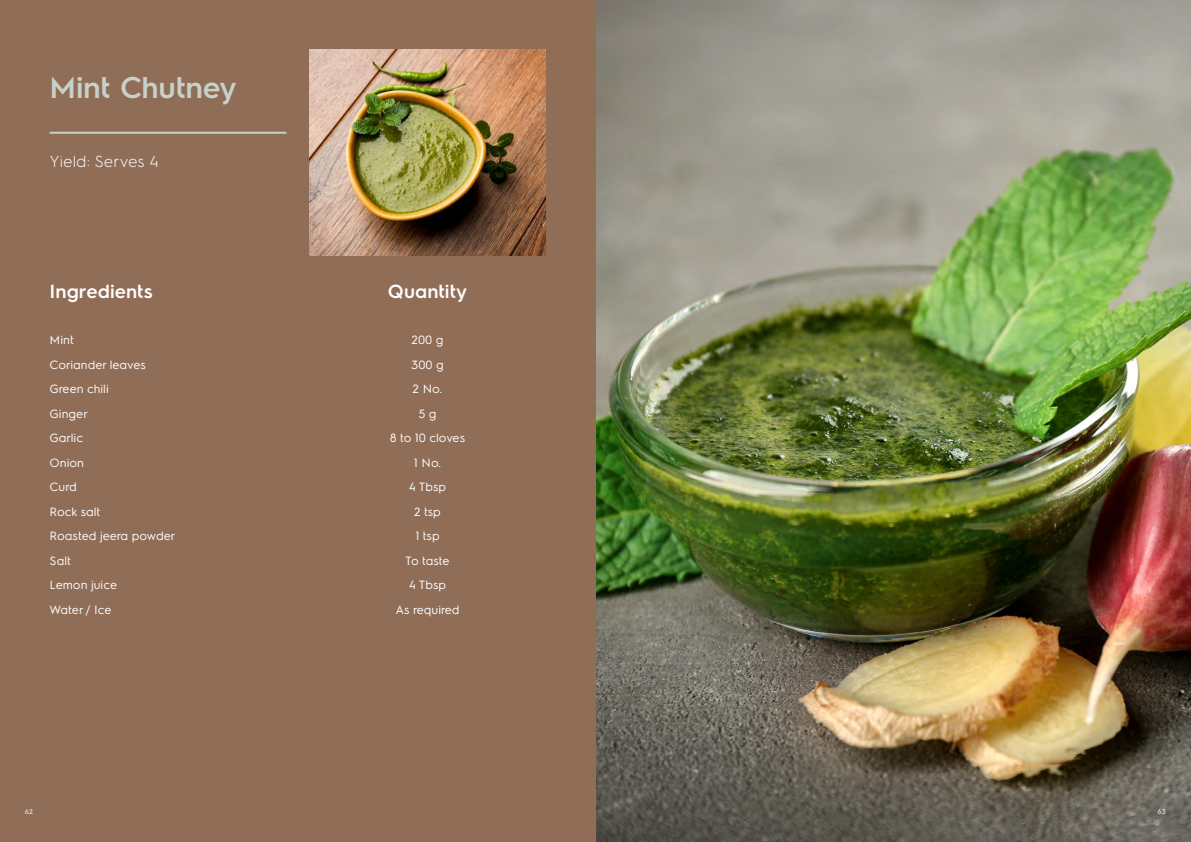
<style>
.page{position:relative;width:1191px;height:842px;background:#906d57}
.page>*{position:absolute;margin:0;border:0;box-sizing:border-box;transform-origin:0 0}
.t1{font:600 30px "Electrolux Sans";letter-spacing:-.01em;color:#c7d0c9}
.t2{font:600 19px "Electrolux Sans";letter-spacing:.005em;color:#fff}
.t3{font:300 16px "Electrolux Sans";color:#fff}
.t4{font:12px/24.5px "Electrolux Sans";color:#fff}
.t5{font:7px "Electrolux Sans";color:#fff}
</style>
<div class="page">
<hr style="left:50px;top:132px;width:236px;height:2px;background:#c7d0c9">
<img style="left:309px;top:50px;width:237px;height:206px">
<img style="left:596px;top:0;width:595px;height:842px">
<h1 class="t1" style="left:50px;top:67px;width:188px">Mint Chutney</h1>
<h3 class="t3" style="left:50px;top:151px;width:111px">Yield: Serves 4</h3>
<h2 class="t2" style="left:50px;top:278px;width:104px">Ingredients</h2>
<p class="t4" style="left:50px;top:327px;width:127px">Mint<br>Coriander leaves<br>Green chili<br>Ginger<br>Garlic<br>Onion<br>Curd<br>Rock salt<br>Roasted jeera powder<br>Salt<br>Lemon juice<br>Water / Ice</p>
<h2 class="t2" style="left:388px;top:278px;width:81px">Quantity</h2>
<p class="t4" style="left:390px;top:327px;width:77px;text-align:center">200 g<br>300 g<br>2 No.<br>5 g<br>8 to 10 cloves<br>1 No.<br>4 Tbsp<br>2 tsp<br>1 tsp<br>To taste<br>4 Tbsp<br>As required</p>
<p class="t5" style="left:25px;top:806px;width:10px">62</p>
<p class="t5" style="left:1157px;top:806px;width:10px">63</p>
</div>
